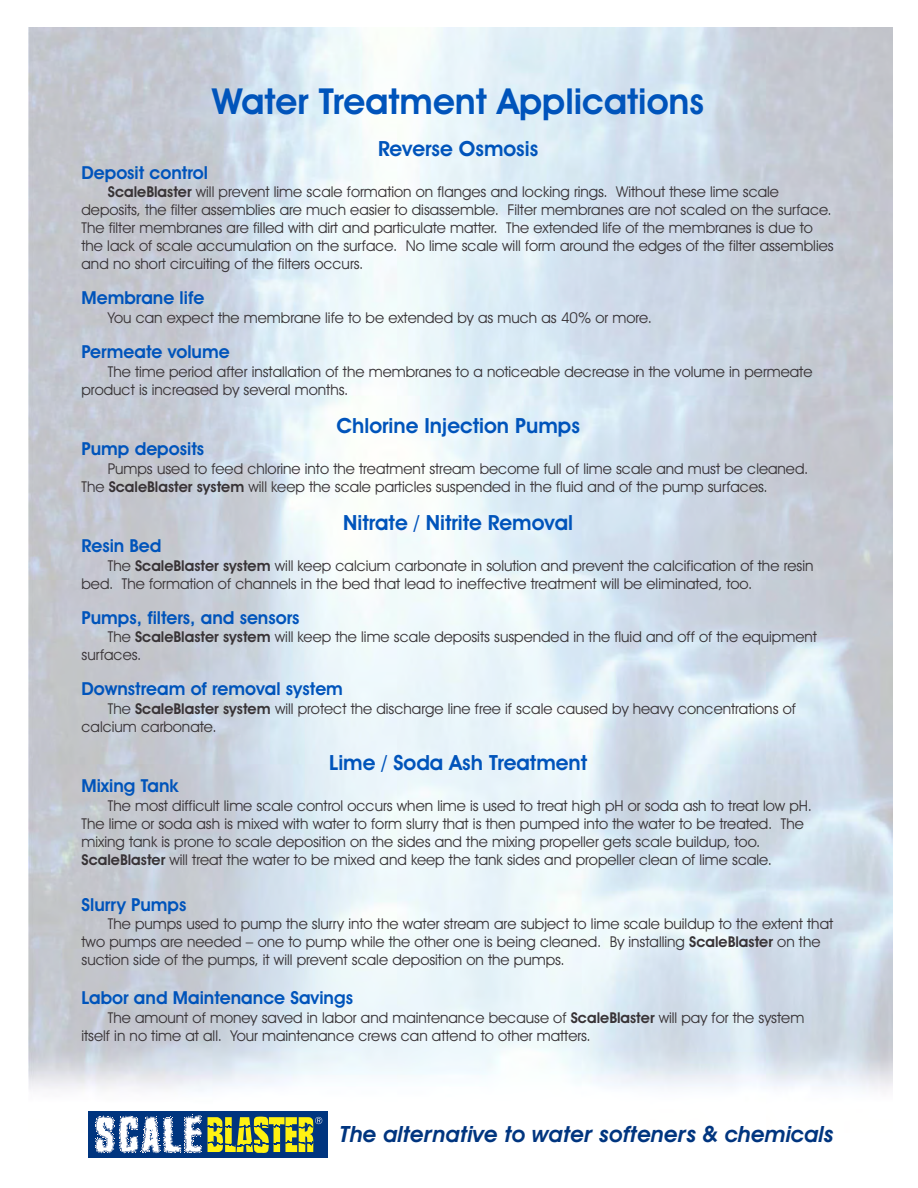
<style>
.page{position:relative;width:918px;height:1188px;background:#fff}
.page>*{position:absolute;margin:0;border:0;box-sizing:border-box;transform-origin:0 0}
.t1{font:600 36px "Avant Garde IT Cby BT";color:#0054bb}
.t2{font:italic 600 22.5px "Avant Garde IT Cby BT";color:#00357f}
.t3{font:600 21px "Avant Garde IT Cby BT";color:#0054bb}
.t4{font:600 18px "Avant Garde IT Cby BT";color:#0054bb}
.t5{font:15px/18px "Avant Garde IT Cby BT";color:#383336}
.s1{font-weight:600}
</style>
<div class="page">
<div style="left:88px;top:1111px;width:240px;height:47px;background:#00357f"></div>
<svg style="left:95px;top:1115px;width:227px;height:39px"></svg>
<h1 class="t1" style="left:212px;top:86px;width:494px">Water Treatment Applications</h1>
<h3 class="t3" style="left:378px;top:141px;width:162px">Reverse Osmosis</h3>
<p class="t4" style="left:82px;top:165px;width:128px">Deposit control</p>
<p class="t5" style="left:82px;top:184px;width:754px;text-indent:26px"><span class="s1">ScaleBlaster</span> will prevent lime scale formation on flanges and locking rings. Without these lime scale deposits, the filter assemblies are much easier to disassemble. Filter membranes are not scaled on the surface.<br>The filter membranes are filled with dirt and particulate matter. The extended life of the membranes is due to the lack of scale accumulation on the surface. No lime scale will form around the edges of the filter assemblies and no short circuiting of the filters occurs.</p>
<p class="t5" style="left:108px;top:310px;width:546px">You can expect the membrane life to be extended by as much as 40% or more.</p>
<p class="t4" style="left:82px;top:291px;width:124px">Membrane life</p>
<p class="t4" style="left:82px;top:345px;width:150px">Permeate volume</p>
<p class="t5" style="left:82px;top:364px;width:732px;text-indent:26px">The time period after installation of the membranes to a noticeable decrease in the volume in permeate product is increased by several months.</p>
<p class="t4" style="left:82px;top:441px;width:124px">Pump deposits</p>
<h3 class="t3" style="left:336px;top:417px;width:245px">Chlorine Injection Pumps</h3>
<p class="t5" style="left:82px;top:461px;width:729px;text-indent:26px">Pumps used to feed chlorine into the treatment stream become full of lime scale and must be cleaned.<br>The <span class="s1">ScaleBlaster system</span> will keep the scale particles suspended in the fluid and of the pump surfaces.</p>
<p class="t4" style="left:82px;top:538px;width:81px">Resin Bed</p>
<h3 class="t3" style="left:343px;top:514px;width:232px">Nitrate / Nitrite Removal</h3>
<p class="t5" style="left:82px;top:558px;width:733px;text-indent:26px">The <span class="s1">ScaleBlaster system</span> will keep calcium carbonate in solution and prevent the calcification of the resin bed. The formation of channels in the bed that lead to ineffective treatment will be eliminated, too.</p>
<p class="t4" style="left:82px;top:610px;width:219px">Pumps, filters, and sensors</p>
<p class="t5" style="left:82px;top:629px;width:737px;text-indent:26px">The <span class="s1">ScaleBlaster system</span> will keep the lime scale deposits suspended in the fluid and off of the equipment surfaces.</p>
<p class="t4" style="left:82px;top:682px;width:263px">Downstream of removal system</p>
<p class="t5" style="left:82px;top:701px;width:716px;text-indent:26px">The <span class="s1">ScaleBlaster system</span> will protect the discharge line free if scale caused by heavy concentrations of calcium carbonate.</p>
<p class="t4" style="left:82px;top:779px;width:98px">Mixing Tank</p>
<h3 class="t3" style="left:329px;top:754px;width:260px">Lime / Soda Ash Treatment</h3>
<p class="t5" style="left:82px;top:798px;width:732px;text-indent:26px">The most difficult lime scale control occurs when lime is used to treat high pH or soda ash to treat low pH.<br>The lime or soda ash is mixed with water to form slurry that is then pumped into the water to be treated. The mixing tank is prone to scale deposition on the sides and the mixing propeller gets scale buildup, too.<br><span class="s1">ScaleBlaster</span> will treat the water to be mixed and keep the tank sides and propeller clean of lime scale.</p>
<p class="t4" style="left:82px;top:897px;width:106px">Slurry Pumps</p>
<p class="t5" style="left:82px;top:916px;width:753px;text-indent:26px">The pumps used to pump the slurry into the water stream are subject to lime scale buildup to the extent that two pumps are needed – one to pump while the other one is being cleaned. By installing <span class="s1">ScaleBlaster</span> on the suction side of the pumps, it will prevent scale deposition on the pumps.</p>
<p class="t4" style="left:82px;top:990px;width:273px">Labor and Maintenance Savings</p>
<p class="t5" style="left:82px;top:1010px;width:724px;text-indent:26px">The amount of money saved in labor and maintenance because of <span class="s1">ScaleBlaster</span> will pay for the system itself in no time at all. Your maintenance crews can attend to other matters.</p>
<h2 class="t2" style="left:340px;top:1125px;width:496px">The alternative to water softeners &amp; chemicals</h2>
</div>
